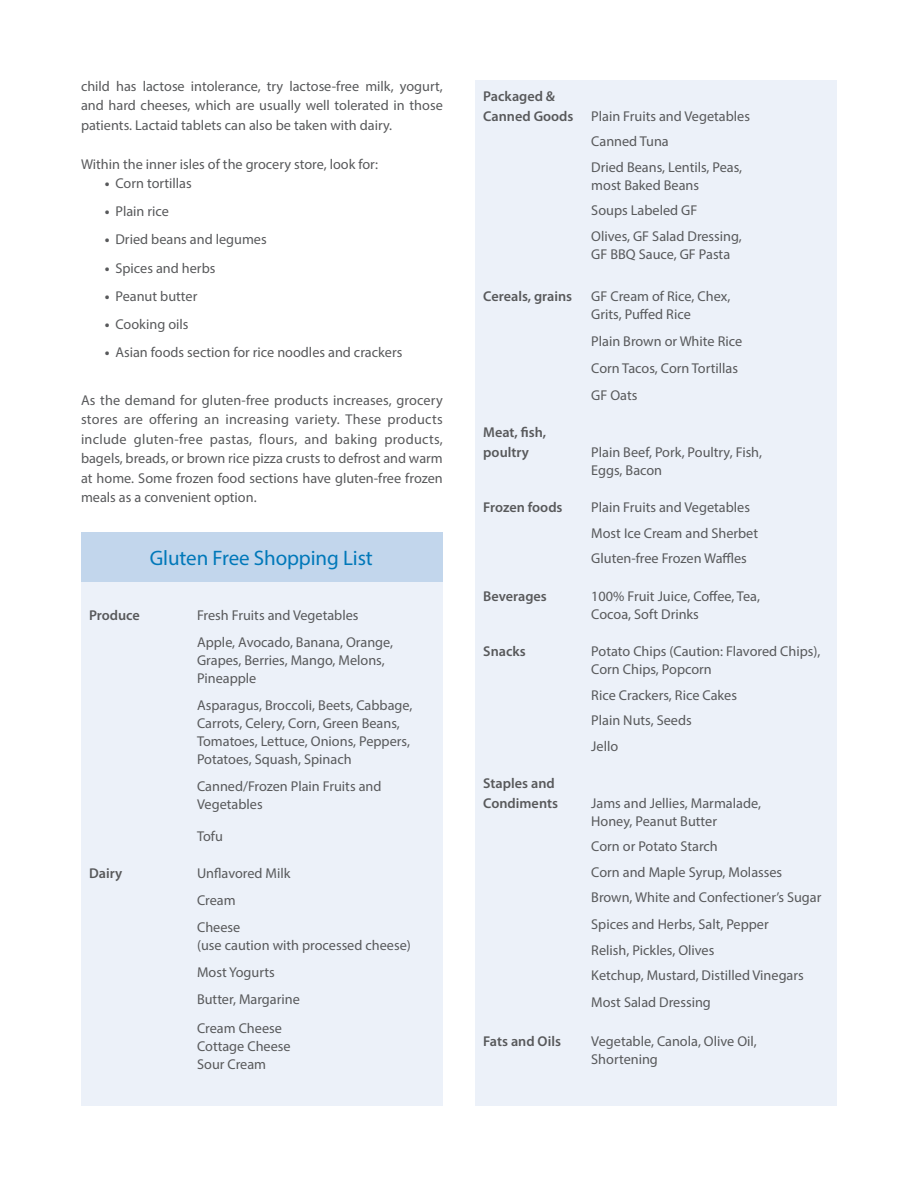
<style>
.page{position:relative;width:918px;height:1188px;background:#fff}
.page>*{position:absolute;margin:0;border:0;box-sizing:border-box;transform-origin:0 0}
.t1{font:21px "Myriad Pro";letter-spacing:-.005em;color:#0078b9}
.t2{font:14.25px/18px "Myriad Pro";color:#58595b}
.t3{font:600 14.25px/19.5px "Myriad Pro";color:#58595b}
.s1{font-weight:700}
.s2{font-weight:600}
</style>
<div class="page">
<div style="left:81px;top:532px;width:362px;height:50px;background:#c2d6ec"></div>
<div style="left:81px;top:582px;width:362px;height:524px;background:#ecf1f9"></div>
<div style="left:475px;top:80px;width:362px;height:1026px;background:#ecf1f9"></div>
<p class="t2" style="left:81px;top:76px;width:363px;line-height:19.5px;text-align:justify">child has lactose intolerance, try lactose-free milk, yogurt, and hard cheeses, which are usually well tolerated in those patients. Lactaid tablets can also be taken with dairy.</p>
<p class="t2" style="left:81px;top:155px;width:298px">Within the inner isles of the grocery store, look for:</p>
<p class="t2" style="left:105px;top:174px;width:88px"><span class="s1">•</span> Corn tortillas</p>
<p class="t2" style="left:105px;top:202px;width:65px"><span class="s1">•</span> Plain rice</p>
<p class="t2" style="left:105px;top:230px;width:163px"><span class="s1">•</span> Dried beans and legumes</p>
<p class="t2" style="left:105px;top:259px;width:112px"><span class="s1">•</span> Spices and herbs</p>
<p class="t2" style="left:105px;top:287px;width:94px"><span class="s1">•</span> Peanut butter</p>
<p class="t2" style="left:105px;top:315px;width:85px"><span class="s1">•</span> Cooking oils</p>
<p class="t2" style="left:105px;top:343px;width:299px"><span class="s1">•</span> Asian foods section for rice noodles and crackers</p>
<p class="t2" style="left:81px;top:390px;width:363px;line-height:19.5px;text-align:justify">As the demand for gluten-free products increases, grocery stores are offering an increasing variety. These products include gluten-free pastas, flours, and baking products, bagels, breads, or brown rice pizza crusts to defrost and warm at home. Some frozen food sections have gluten-free frozen meals as a convenient option.</p>
<h1 class="t1" style="left:150px;top:545px;width:225px">Gluten Free Shopping List</h1>
<p class="t3" style="left:89px;top:606px;width:52px">Produce</p>
<p class="t2" style="left:197px;top:602px;width:198px;line-height:27px">Fresh Fruits and Vegetables<br>Apple, Avocado, Banana, Orange,</p>
<p class="t2" style="left:197px;top:651px;width:189px">Grapes, Berries, Mango, Melons,<br>Pineapple</p>
<p class="t2" style="left:197px;top:696px;width:217px">Asparagus, Broccoli, Beets, Cabbage, Carrots, Celery, Corn, Green Beans, Tomatoes, Lettuce, Onions, Peppers, Potatoes, Squash, Spinach</p>
<p class="t2" style="left:197px;top:777px;width:186px">Canned/Frozen Plain Fruits and<br>Vegetables</p>
<p class="t2" style="left:197px;top:827px;width:27px">Tofu</p>
<p class="t3" style="left:89px;top:864px;width:35px">Dairy</p>
<p class="t2" style="left:197px;top:860px;width:95px;line-height:27px">Unflavored Milk<br>Cream<br>Cheese</p>
<p class="t2" style="left:197px;top:932px;width:215px;line-height:27px">(use caution with processed cheese)<br>Most Yogurts<br>Butter, Margarine</p>
<p class="t2" style="left:197px;top:1019px;width:95px">Cream Cheese<br>Cottage Cheese<br>Sour Cream</p>
<p class="t2" style="left:483px;top:87px;width:268px;line-height:19.5px"><span class="s2">Packaged &amp;<br>Canned Goods</span> Plain Fruits and Vegetables</p>
<p class="t2" style="left:591px;top:129px;width:152px;line-height:25.5px">Canned Tuna<br>Dried Beans, Lentils, Peas,</p>
<p class="t2" style="left:591px;top:172px;width:152px;line-height:25.5px">most Baked Beans<br>Soups Labeled GF<br>Olives, GF Salad Dressing,</p>
<p class="t2" style="left:591px;top:245px;width:140px">GF BBQ Sauce, GF Pasta</p>
<p class="t3" style="left:483px;top:286px;width:90px">Cereals, grains</p>
<p class="t2" style="left:591px;top:287px;width:141px">GF Cream of Rice, Chex,<br>Grits, Puffed Rice</p>
<p class="t2" style="left:591px;top:327px;width:152px;line-height:27px">Plain Brown or White Rice<br>Corn Tacos, Corn Tortillas<br>GF Oats</p>
<p class="t3" style="left:483px;top:423px;width:65px">Meat, fish, poultry</p>
<p class="t2" style="left:591px;top:443px;width:172px">Plain Beef, Pork, Poultry, Fish,<br>Eggs, Bacon</p>
<p class="t3" style="left:483px;top:498px;width:81px">Frozen foods</p>
<p class="t2" style="left:591px;top:495px;width:168px;line-height:25.5px">Plain Fruits and Vegetables<br>Most Ice Cream and Sherbet<br>Gluten-free Frozen Waffles</p>
<p class="t3" style="left:483px;top:586px;width:65px">Beverages</p>
<p class="t2" style="left:591px;top:587px;width:170px">100% Fruit Juice, Coffee, Tea,<br>Cocoa, Soft Drinks</p>
<p class="t3" style="left:483px;top:642px;width:44px">Snacks</p>
<p class="t2" style="left:591px;top:642px;width:231px">Potato Chips (Caution: Flavored Chips),<br>Corn Chips, Popcorn</p>
<p class="t2" style="left:591px;top:682px;width:147px;line-height:25.5px">Rice Crackers, Rice Cakes<br>Plain Nuts, Seeds<br>Jello</p>
<p class="t3" style="left:483px;top:774px;width:76px">Staples and<br>Condiments</p>
<p class="t2" style="left:591px;top:794px;width:171px">Jams and Jellies, Marmalade,<br>Honey, Peanut Butter</p>
<p class="t2" style="left:591px;top:834px;width:232px;line-height:25.5px">Corn or Potato Starch<br>Corn and Maple Syrup, Molasses<br>Brown, White and Confectioner’s Sugar</p>
<p class="t2" style="left:591px;top:912px;width:214px;line-height:25.5px">Spices and Herbs, Salt, Pepper<br>Relish, Pickles, Olives<br>Ketchup, Mustard, Distilled Vinegars</p>
<p class="t2" style="left:591px;top:993px;width:121px">Most Salad Dressing</p>
<p class="t3" style="left:483px;top:1031px;width:79px">Fats and Oils</p>
<p class="t2" style="left:591px;top:1032px;width:167px">Vegetable, Canola, Olive Oil,<br>Shortening</p>
</div>
